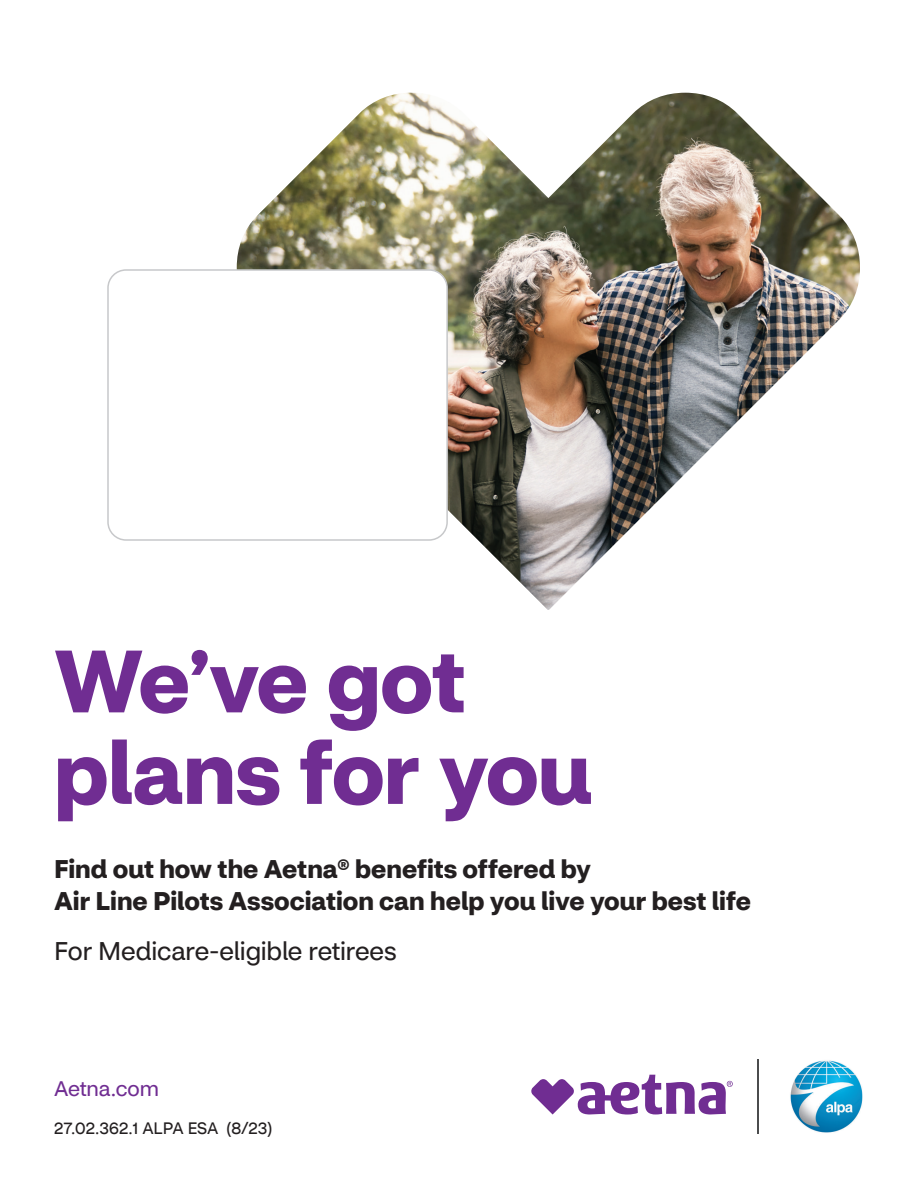
<style>
.page{position:relative;width:918px;height:1188px;background:#fff}
.page>*{position:absolute;margin:0;border:0;box-sizing:border-box;transform-origin:0 0}
.t1{font:700 87px/91.5px "CVS Health Sans";letter-spacing:-.01em;color:#702d92}
.t2{font:700 25.5px/31.5px "CVS Health Sans";color:#231f20}
.t3{font:25.5px "CVS Health Sans";letter-spacing:-.01em;color:#231f20}
.t4{font:21px "CVS Health Sans";letter-spacing:-.01em;color:#702d92}
.t5{font:16.5px "CVS Health Sans";letter-spacing:-.005em;color:#231f20}
</style>
<div class="page">
<img style="left:237px;top:93px;width:623px;height:517px">
<div style="left:108px;top:270px;width:339px;height:270px;background:#fff;border-radius:18px"></div>
<div style="left:107px;top:269px;width:341px;height:272px;border:2px solid #c7c8ca;border-radius:18px"></div>
<hr style="left:757px;top:1060px;width:2px;height:74px;background:#4b4c4d">
<svg style="left:531px;top:1075px;width:202px;height:40px"></svg>
<img style="left:790px;top:1060px;width:73px;height:73px">
<h1 class="t1" style="left:54px;top:636px;width:540px">We’ve got plans for you</h1>
<h2 class="t2" style="left:54px;top:854px;width:699px">Find out how the Aetna® benefits offered by<br>Air Line Pilots Association can help you live your best life</h2>
<h3 class="t3" style="left:54px;top:936px;width:344px">For Medicare-eligible retirees</h3>
<p class="t4" style="left:54px;top:1076px;width:106px">Aetna.com</p>
<p class="t5" style="left:54px;top:1118px;width:220px">27.02.362.1 ALPA ESA (8/23)</p>
</div>
